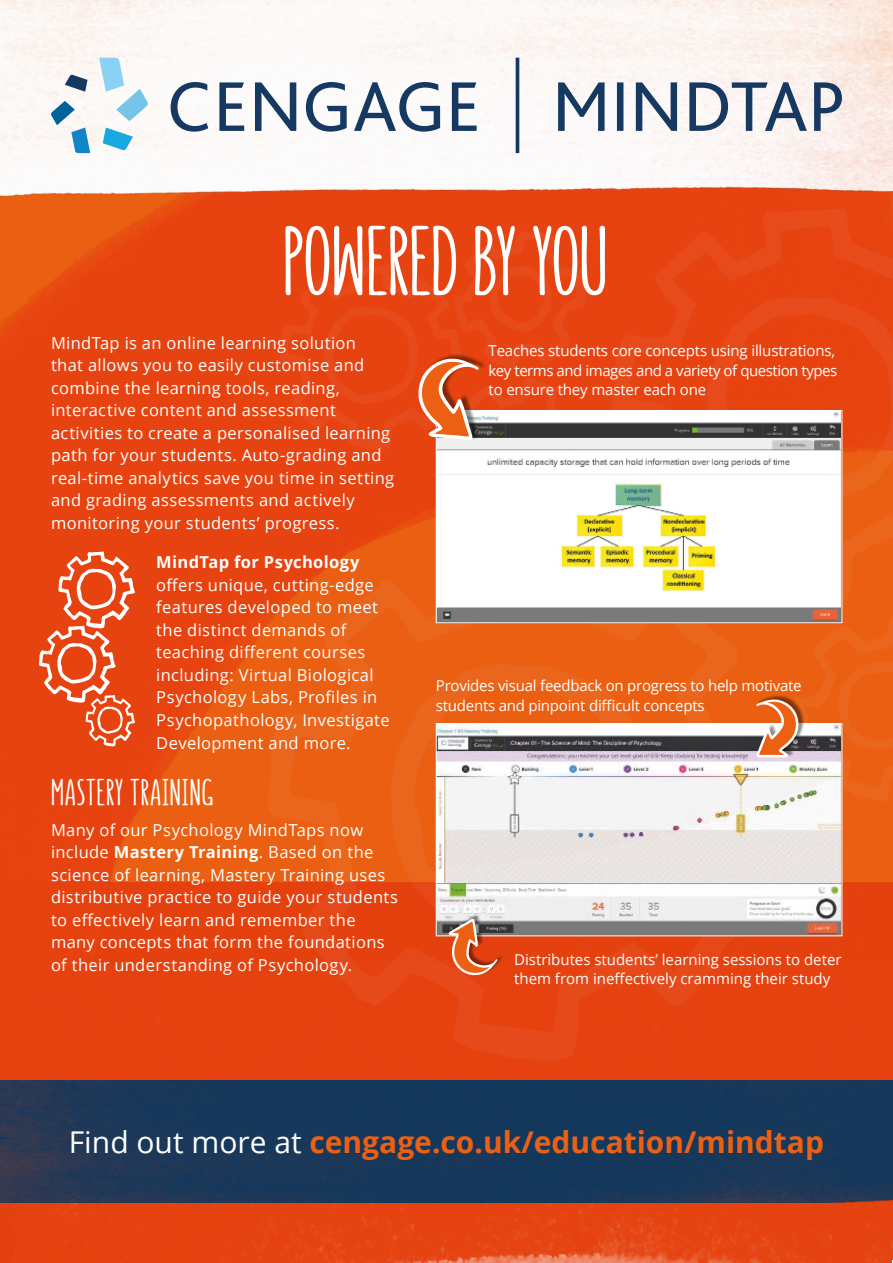
<style>
.page{position:relative;width:893px;height:1263px;background:#fff}
.page>*{position:absolute;margin:0;border:0;box-sizing:border-box;transform-origin:0 0}
.t1{font:700 94.35px "Summer Font";letter-spacing:-.015em;color:#fff}
.t2{font:700 36px "Summer Font";letter-spacing:.015em;color:#fff}
.t3{font:700 30px "Open Sans";color:#eb6012}
.t4{font:16.5px/22.5px "Open Sans";letter-spacing:.02em;color:#fff}
.t5{font:700 16.5px "Open Sans";letter-spacing:.02em;color:#fff}
.t6{font:15px/19.5px "Open Sans";letter-spacing:-.01em;color:#fff}
.s1{font-weight:700}
.s2{font-weight:400;color:#fff}
</style>
<div class="page">
<div style="left:0;top:963px;width:893px;height:300px;background:#e5420f"></div>
<img style="left:0;top:222px;width:893px;height:741px">
<svg style="left:268px;top:548px;width:512px;height:514px;background:#e75112"></svg>
<svg style="left:390px;top:664px;width:264px;height:271px;background:#e95e14"></svg>
<svg style="left:612px;top:222px;width:281px;height:383px;background:#e74912"></svg>
<svg style="left:707px;top:296px;width:186px;height:210px;background:#e74913"></svg>
<img style="left:0;top:1080px;width:893px;height:123px">
<img style="left:0;top:0;width:893px;height:222px">
<svg style="left:65px;top:74px;width:23px;height:18px"></svg>
<svg style="left:51px;top:101px;width:39px;height:52px"></svg>
<svg style="left:103px;top:128px;width:30px;height:22px"></svg>
<svg style="left:99px;top:58px;width:49px;height:63px"></svg>
<svg style="left:171px;top:58px;width:671px;height:95px"></svg>
<img style="left:438px;top:412px;width:402px;height:209px">
<div style="left:436px;top:410px;width:406px;height:213px;border:1px solid #fff"></div>
<img style="left:438px;top:725px;width:402px;height:209px">
<div style="left:436px;top:723px;width:406px;height:213px;border:1px solid #fff"></div>
<div style="left:450px;top:914px;width:54px;height:61px;background:#000;opacity:.44"></div>
<svg style="left:448px;top:919px;width:50px;height:57px;background:#cd6e48"></svg>
<svg style="left:756px;top:614px;width:137px;height:188px;background:#e17e46"></svg>
<svg style="left:280px;top:231px;width:306px;height:290px"></svg>
<svg style="left:39px;top:551px;width:96px;height:196px;background:#eb663c"></svg>
<h1 class="t1" style="left:282px;top:204px;width:328px">POWERED BY YOU</h1>
<p class="t4" style="left:51px;top:331px;width:345px">MindTap is an online learning solution<br>that allows you to easily customise and combine the learning tools, reading, interactive content and assessment activities to create a personalised learning path for your students. Auto-grading and real-time analytics save you time in setting and grading assessments and actively monitoring your students’ progress.</p>
<p class="t5" style="left:156px;top:551px;width:205px">MindTap for Psychology</p>
<p class="t4" style="left:156px;top:573px;width:235px">offers unique, cutting-edge features developed to meet the distinct demands of teaching different courses including: Virtual Biological<br>Psychology Labs, Profiles in<br>Psychopathology, Investigate<br>Development and more.</p>
<h2 class="t2" style="left:51px;top:771px;width:164px">MASTERY TRAINING</h2>
<p class="t4" style="left:51px;top:818px;width:348px">Many of our Psychology MindTaps now include <span class="s1">Mastery Training</span>. Based on the science of learning, Mastery Training uses distributive practice to guide your students to effectively learn and remember the many concepts that form the foundations of their understanding of Psychology.</p>
<p class="t6" style="left:489px;top:341px;width:350px">Teaches students core concepts using illustrations, key terms and images and a variety of question types to ensure they master each one</p>
<p class="t6" style="left:436px;top:676px;width:367px">Provides visual feedback on progress to help motivate students and pinpoint difficult concepts</p>
<p class="t6" style="left:514px;top:949px;width:329px">Distributes students’ learning sessions to deter them from ineffectively cramming their study</p>
<h3 class="t3" style="left:69px;top:1121px;width:757px"><span class="s2">Find out more at</span> cengage.co.uk/education/mindtap</h3>
</div>
